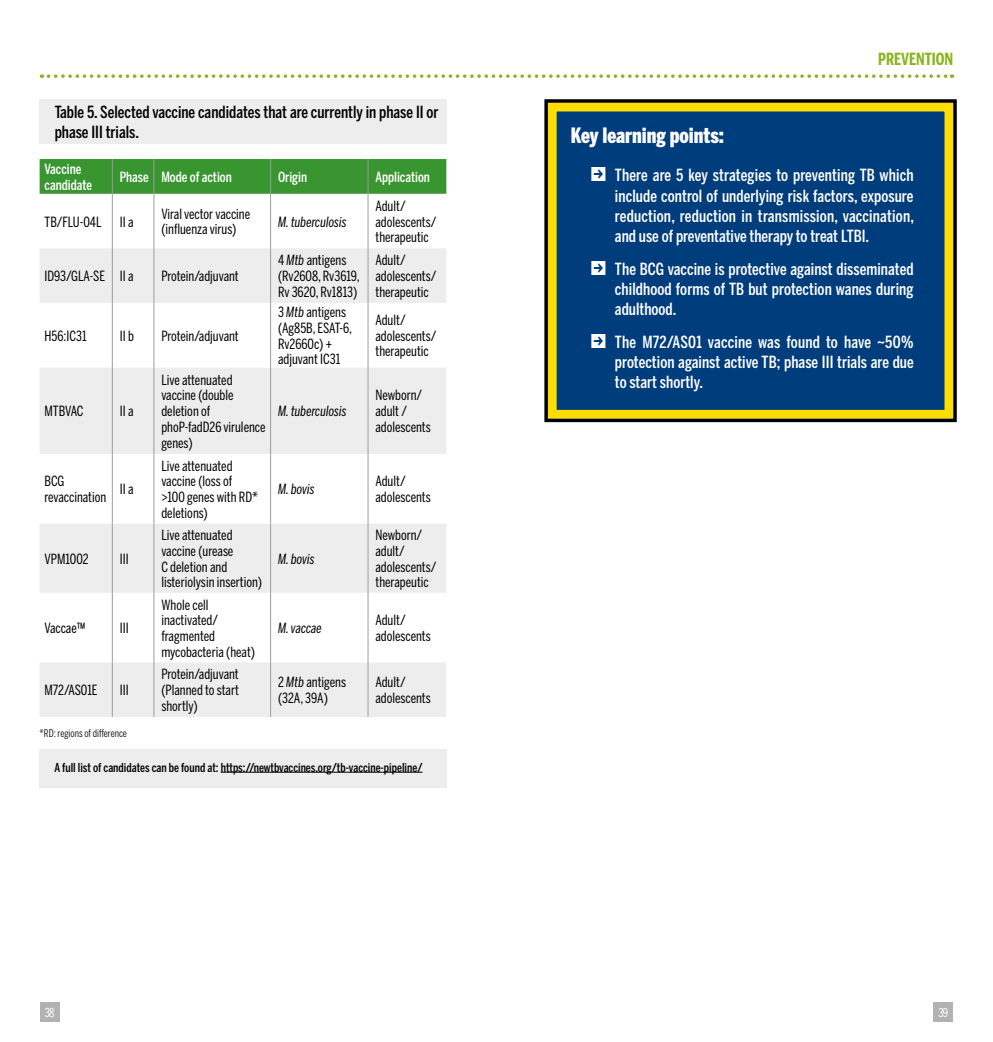
<style>
.page{position:relative;width:993px;height:1042px;background:#fff}
.page>*{position:absolute;margin:0;border:0;box-sizing:border-box;transform-origin:0 0}
.t1{font:900 21px "Benton Sans Compressed";color:#fff}
.t2{font:500 16.62px/20.1px "Benton Sans Compressed";letter-spacing:.005em;color:#fff;text-align:justify}
.t3{font:500 16.62px/19.2px "Benton Sans Compressed";color:#000}
.t4{font:700 16.62px "Benton Sans Compressed";color:#8ab31d}
.t5{font:14px/15.8px "Benton Sans Compressed";color:#000}
.t6{font:500 14px/15.8px "Benton Sans Compressed";color:#fff}
.t7{font:italic 14px "Benton Sans Compressed";color:#000}
.t8{font:500 12.25px "Benton Sans Compressed";color:#000}
.t9{font:12.25px "Benton Sans Compressed";color:#fff}
.t10{font:10.5px "Benton Sans Compressed";color:#000}
.s1{font-style:italic}
.s2{font-family:"Mini Pics Directional SA";font-weight:400;font-size:17.5px}
</style>
<div class="page">
<div style="left:40px;top:1002px;width:20px;height:20px;background:#b3b2b2"></div>
<div style="left:933px;top:1002px;width:19px;height:20px;background:#b3b2b2"></div>
<div style="left:40px;top:99px;width:407px;height:45px;background:#ededed"></div>
<svg style="left:48px;top:74px;width:904px;height:4px"></svg>
<div style="left:40px;top:749px;width:406px;height:38px;background:#ededed"></div>
<hr style="left:221px;top:772px;width:201px;height:1px;background:#000">
<svg style="left:544px;top:99px;width:413px;height:324px;background:#184a6c"></svg>
<div style="left:40px;top:159px;width:406px;height:35px;background:#389530"></div>
<div style="left:40px;top:248px;width:406px;height:469px;background:#ededed"></div>
<svg style="left:40px;top:303px;width:406px;height:359px"></svg>
<hr style="left:112px;top:194px;width:1px;height:54px;background:#9d9d9c">
<hr style="left:112px;top:248px;width:1px;height:55px;background:#9d9d9c">
<hr style="left:112px;top:303px;width:1px;height:64px;background:#9d9d9c">
<hr style="left:112px;top:367px;width:1px;height:87px;background:#9d9d9c">
<hr style="left:112px;top:454px;width:1px;height:69px;background:#9d9d9c">
<hr style="left:112px;top:523px;width:1px;height:70px;background:#9d9d9c">
<hr style="left:112px;top:593px;width:1px;height:69px;background:#9d9d9c">
<hr style="left:112px;top:662px;width:1px;height:55px;background:#9d9d9c">
<hr style="left:153px;top:194px;width:1px;height:54px;background:#9d9d9c">
<hr style="left:270px;top:194px;width:1px;height:54px;background:#9d9d9c">
<hr style="left:153px;top:248px;width:1px;height:55px;background:#9d9d9c">
<hr style="left:270px;top:248px;width:1px;height:55px;background:#9d9d9c">
<hr style="left:153px;top:303px;width:1px;height:64px;background:#9d9d9c">
<hr style="left:270px;top:303px;width:1px;height:64px;background:#9d9d9c">
<hr style="left:153px;top:367px;width:1px;height:87px;background:#9d9d9c">
<hr style="left:270px;top:367px;width:1px;height:87px;background:#9d9d9c">
<hr style="left:153px;top:454px;width:1px;height:69px;background:#9d9d9c">
<hr style="left:270px;top:454px;width:1px;height:69px;background:#9d9d9c">
<hr style="left:153px;top:523px;width:1px;height:70px;background:#9d9d9c">
<hr style="left:270px;top:523px;width:1px;height:70px;background:#9d9d9c">
<hr style="left:153px;top:593px;width:1px;height:69px;background:#9d9d9c">
<hr style="left:270px;top:593px;width:1px;height:69px;background:#9d9d9c">
<hr style="left:153px;top:662px;width:1px;height:55px;background:#9d9d9c">
<hr style="left:270px;top:662px;width:1px;height:55px;background:#9d9d9c">
<hr style="left:153px;top:159px;width:1px;height:35px;background:#9d9d9c">
<hr style="left:112px;top:159px;width:1px;height:35px;background:#9d9d9c">
<hr style="left:270px;top:159px;width:1px;height:35px;background:#9d9d9c">
<hr style="left:367px;top:159px;width:1px;height:35px;background:#9d9d9c">
<hr style="left:367px;top:194px;width:1px;height:54px;background:#9d9d9c">
<hr style="left:367px;top:248px;width:1px;height:55px;background:#9d9d9c">
<hr style="left:367px;top:303px;width:1px;height:64px;background:#9d9d9c">
<hr style="left:367px;top:367px;width:1px;height:87px;background:#9d9d9c">
<hr style="left:367px;top:454px;width:1px;height:69px;background:#9d9d9c">
<hr style="left:367px;top:523px;width:1px;height:70px;background:#9d9d9c">
<hr style="left:367px;top:593px;width:1px;height:69px;background:#9d9d9c">
<hr style="left:367px;top:662px;width:1px;height:55px;background:#9d9d9c">
<p class="t3" style="left:55px;top:103px;width:385px">Table 5. Selected vaccine candidates that are currently in phase II or phase III trials.</p>
<p class="t6" style="left:45px;top:161px;width:49px">Vaccine candidate</p>
<p class="t6" style="left:120px;top:169px;width:114px">Phase Mode of action</p>
<p class="t6" style="left:278px;top:169px;width:31px">Origin</p>
<p class="t6" style="left:375px;top:169px;width:56px">Application</p>
<p class="t5" style="left:45px;top:213px;width:58px">TB/FLU-04L</p>
<p class="t5" style="left:120px;top:213px;width:15px">II a</p>
<p class="t5" style="left:161px;top:206px;width:90px">Viral vector vaccine (influenza virus)</p>
<p class="t7" style="left:278px;top:213px;width:70px">M. tuberculosis</p>
<p class="t5" style="left:375px;top:198px;width:62px">Adult/ adolescents/ therapeutic</p>
<p class="t5" style="left:45px;top:268px;width:90px">ID93/GLA-SE II a</p>
<p class="t5" style="left:161px;top:268px;width:79px">Protein/adjuvant</p>
<p class="t5" style="left:45px;top:328px;width:44px">H56:IC31</p>
<p class="t5" style="left:120px;top:328px;width:16px">II b</p>
<p class="t5" style="left:161px;top:328px;width:79px">Protein/adjuvant</p>
<p class="t5" style="left:45px;top:403px;width:40px">MTBVAC</p>
<p class="t5" style="left:120px;top:403px;width:15px">II a</p>
<p class="t5" style="left:45px;top:473px;width:63px">BCG revaccination</p>
<p class="t5" style="left:120px;top:481px;width:15px">II a</p>
<p class="t5" style="left:45px;top:550px;width:46px">VPM1002</p>
<p class="t5" style="left:120px;top:550px;width:10px">III</p>
<p class="t5" style="left:45px;top:620px;width:42px">Vaccae™</p>
<p class="t5" style="left:120px;top:620px;width:10px">III</p>
<p class="t5" style="left:161px;top:372px;width:106px">Live attenuated vaccine (double deletion of phoP-fadD26 virulence genes)</p>
<p class="t5" style="left:161px;top:457px;width:98px">Live attenuated vaccine (loss of &gt;100 genes with RD* deletions)</p>
<p class="t5" style="left:161px;top:527px;width:102px">Live attenuated vaccine (urease<br>C deletion and listeriolysin insertion)</p>
<p class="t5" style="left:161px;top:596px;width:95px">Whole cell inactivated/ fragmented mycobacteria (heat)</p>
<p class="t5" style="left:278px;top:252px;width:83px">4 <span class="s1">Mtb</span> antigens (Rv2608, Rv3619,<br>Rv 3620, Rv1813)</p>
<p class="t5" style="left:375px;top:252px;width:62px">Adult/ adolescents/ therapeutic</p>
<p class="t5" style="left:278px;top:304px;width:75px">3 <span class="s1">Mtb</span> antigens (Ag85B, ESAT-6,<br>Rv2660c) + adjuvant IC31</p>
<p class="t5" style="left:375px;top:312px;width:62px">Adult/ adolescents/ therapeutic</p>
<p class="t7" style="left:278px;top:403px;width:70px">M. tuberculosis</p>
<p class="t5" style="left:375px;top:387px;width:57px">Newborn/ adult / adolescents</p>
<p class="t7" style="left:278px;top:480px;width:38px">M. bovis</p>
<p class="t5" style="left:375px;top:473px;width:57px">Adult/ adolescents</p>
<p class="t7" style="left:278px;top:550px;width:38px">M. bovis</p>
<p class="t5" style="left:375px;top:527px;width:62px">Newborn/ adult/ adolescents/ therapeutic</p>
<p class="t7" style="left:278px;top:619px;width:45px">M. vaccae</p>
<p class="t5" style="left:375px;top:612px;width:57px">Adult/ adolescents</p>
<p class="t5" style="left:45px;top:682px;width:55px">M72/AS01E</p>
<p class="t5" style="left:120px;top:682px;width:10px">III</p>
<p class="t10" style="left:40px;top:727px;width:89px">*RD: regions of difference</p>
<p class="t5" style="left:161px;top:666px;width:79px;text-align:justify">Protein/adjuvant (Planned to start shortly)</p>
<p class="t5" style="left:278px;top:674px;width:70px">2 <span class="s1">Mtb</span> antigens (32A, 39A)</p>
<p class="t5" style="left:375px;top:674px;width:57px">Adult/ adolescents</p>
<p class="t8" style="left:55px;top:760px;width:369px">A full list of candidates can be found at: https://newtbvaccines.org/tb-vaccine-pipeline/</p>
<p class="t4" style="left:877px;top:48px;width:77px">PREVENTION</p>
<h1 class="t1" style="left:570px;top:123px;width:155px">Key learning points:</h1>
<p class="t2" style="left:614px;top:165px;width:300px;text-indent:-24px"><span class="s2">*</span> There are 5 key strategies to preventing TB which include control of underlying risk factors, exposure reduction, reduction in transmission, vaccination, and use of preventative therapy to treat LTBI.</p>
<p class="t2" style="left:614px;top:259px;width:300px;text-indent:-24px"><span class="s2">*</span> The BCG vaccine is protective against disseminated childhood forms of TB but protection wanes during adulthood.</p>
<p class="t2" style="left:614px;top:332px;width:300px;text-indent:-24px"><span class="s2">*</span> The M72/AS01 vaccine was found to have ~50% protection against active TB; phase III trials are due to start shortly.</p>
<p class="t9" style="left:45px;top:1005px;width:11px">38</p>
<p class="t9" style="left:938px;top:1005px;width:11px">39</p>
</div>
